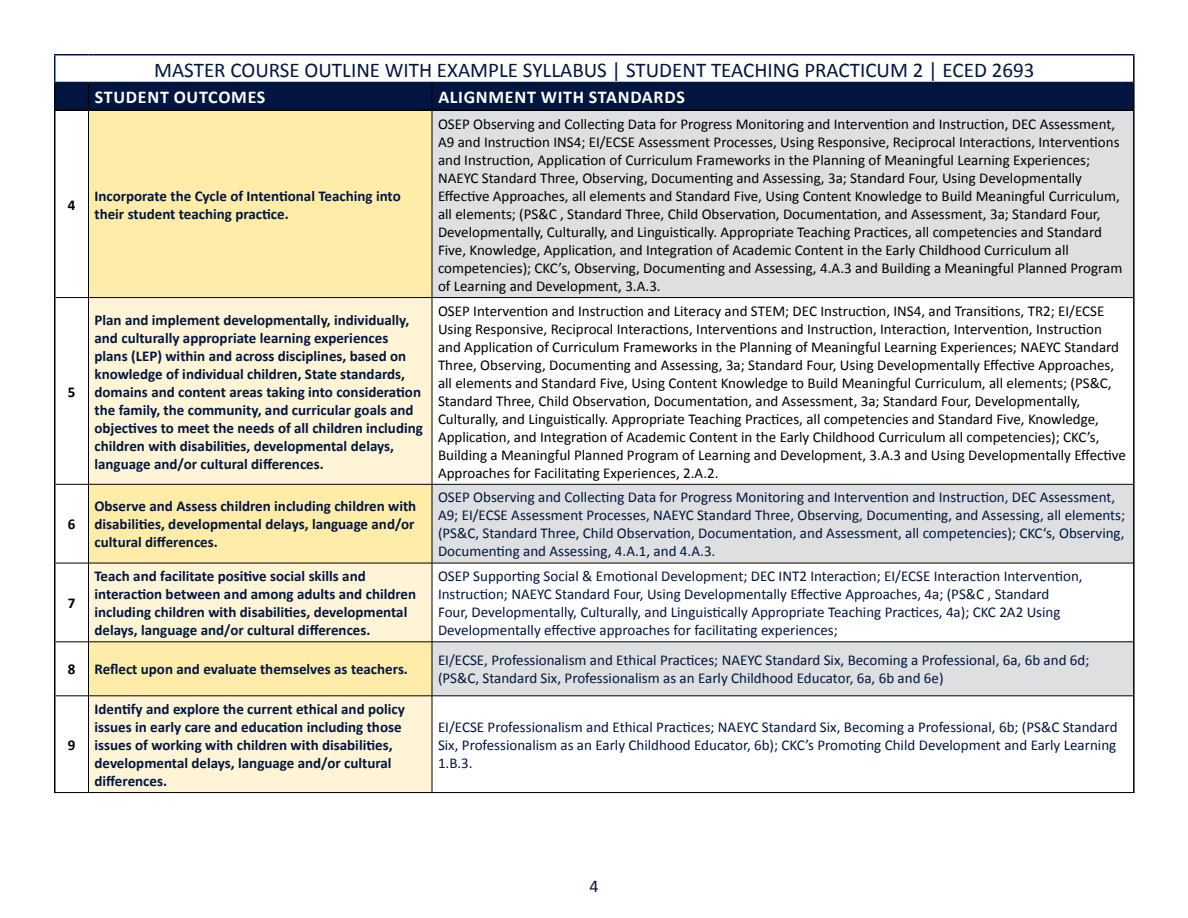
<style>
.page{position:relative;width:1188px;height:918px;background:#fff}
.page>*{position:absolute;margin:0;border:0;box-sizing:border-box;transform-origin:0 0}
.t1{font:21px "Calibri";color:#001641}
.t2{font:700 18px "Calibri";letter-spacing:.04em;color:#fff}
.t3{font:18px "Calibri";color:#001641}
.t4{font:15px/18px "Calibri";color:#000}
.t5{font:15px/18px "Calibri";color:#001641}
.t6{font:700 15px/18px "Calibri";color:#001641}
.t7{font:700 15px "Calibri";color:#000}
</style>
<div class="page">
<div style="left:89px;top:111px;width:343px;height:186px;background:#ffeca8"></div>
<div style="left:433px;top:111px;width:700px;height:186px;background:#dedfe0"></div>
<svg style="left:89px;top:298px;width:343px;height:494px;background:#fdf1c8"></svg>
<svg style="left:433px;top:298px;width:700px;height:398px"></svg>
<hr style="left:432px;top:111px;width:1px;height:186px;background:#000">
<hr style="left:56px;top:297px;width:32px;height:1px;background:#000">
<hr style="left:88px;top:297px;width:344px;height:1px;background:#000">
<hr style="left:432px;top:297px;width:701px;height:1px;background:#000">
<hr style="left:432px;top:298px;width:1px;height:186px;background:#000">
<hr style="left:56px;top:484px;width:32px;height:1px;background:#000">
<hr style="left:88px;top:484px;width:344px;height:1px;background:#000">
<hr style="left:432px;top:484px;width:701px;height:1px;background:#000">
<hr style="left:432px;top:484px;width:1px;height:79px;background:#000">
<hr style="left:56px;top:563px;width:32px;height:1px;background:#000">
<hr style="left:88px;top:563px;width:344px;height:1px;background:#000">
<hr style="left:432px;top:563px;width:701px;height:1px;background:#000">
<hr style="left:432px;top:563px;width:1px;height:79px;background:#000">
<hr style="left:56px;top:642px;width:32px;height:1px;background:#000">
<hr style="left:88px;top:642px;width:344px;height:1px;background:#000">
<hr style="left:432px;top:642px;width:701px;height:1px;background:#000">
<hr style="left:432px;top:642px;width:1px;height:54px;background:#000">
<hr style="left:56px;top:696px;width:32px;height:1px;background:#000">
<hr style="left:88px;top:696px;width:344px;height:1px;background:#000">
<hr style="left:432px;top:696px;width:701px;height:1px;background:#000">
<hr style="left:432px;top:696px;width:1px;height:96px;background:#000">
<hr style="left:54px;top:792px;width:34px;height:1px;background:#000">
<hr style="left:88px;top:792px;width:344px;height:1px;background:#000">
<hr style="left:432px;top:792px;width:703px;height:1px;background:#000">
<div style="left:56px;top:83px;width:1077px;height:27px;background:#001641"></div>
<hr style="left:54px;top:110px;width:34px;height:1px;background:#000">
<hr style="left:88px;top:110px;width:344px;height:1px;background:#000">
<hr style="left:432px;top:110px;width:703px;height:1px;background:#000">
<hr style="left:54px;top:82px;width:34px;height:1px;background:#001641">
<hr style="left:88px;top:82px;width:344px;height:1px;background:#001641">
<hr style="left:432px;top:82px;width:701px;height:1px;background:#001641">
<hr style="left:88px;top:111px;width:1px;height:186px;background:#000">
<hr style="left:88px;top:298px;width:1px;height:186px;background:#000">
<hr style="left:88px;top:484px;width:1px;height:79px;background:#000">
<hr style="left:88px;top:563px;width:1px;height:79px;background:#000">
<hr style="left:88px;top:642px;width:1px;height:54px;background:#000">
<hr style="left:88px;top:696px;width:1px;height:96px;background:#000">
<hr style="left:54px;top:111px;width:2px;height:187px;background:#000">
<hr style="left:1133px;top:111px;width:2px;height:187px;background:#000">
<hr style="left:54px;top:298px;width:2px;height:186px;background:#000">
<hr style="left:1133px;top:298px;width:2px;height:186px;background:#000">
<hr style="left:54px;top:484px;width:2px;height:79px;background:#000">
<hr style="left:1133px;top:484px;width:2px;height:79px;background:#000">
<hr style="left:54px;top:563px;width:2px;height:79px;background:#000">
<hr style="left:1133px;top:563px;width:2px;height:79px;background:#000">
<hr style="left:54px;top:642px;width:2px;height:54px;background:#000">
<hr style="left:1133px;top:642px;width:2px;height:54px;background:#000">
<hr style="left:54px;top:696px;width:2px;height:96px;background:#000">
<hr style="left:1133px;top:696px;width:2px;height:96px;background:#000">
<hr style="left:54px;top:54px;width:34px;height:2px;background:#001641">
<hr style="left:54px;top:56px;width:2px;height:26px;background:#001641">
<hr style="left:88px;top:54px;width:344px;height:2px;background:#001641">
<hr style="left:432px;top:54px;width:703px;height:2px;background:#001641">
<hr style="left:1133px;top:56px;width:2px;height:26px;background:#000">
<hr style="left:54px;top:83px;width:2px;height:27px;background:#000">
<hr style="left:1133px;top:82px;width:2px;height:28px;background:#000">
<p class="t1" style="left:154px;top:57px;width:882px">MASTER COURSE OUTLINE WITH EXAMPLE SYLLABUS | STUDENT TEACHING PRACTICUM 2 | ECED 2693</p>
<p class="t2" style="left:95px;top:84px;width:172px">STUDENT OUTCOMES</p>
<p class="t2" style="left:438px;top:84px;width:248px">ALIGNMENT WITH STANDARDS</p>
<p class="t7" style="left:68px;top:194px;width:9px">4</p>
<p class="t6" style="left:94px;top:186px;width:308px">Incorporate the Cycle of Intentional Teaching into their student teaching practice.</p>
<p class="t4" style="left:438px;top:114px;width:686px">OSEP Observing and Collecting Data for Progress Monitoring and Intervention and Instruction, DEC Assessment, A9 and Instruction INS4; EI/ECSE Assessment Processes, Using Responsive, Reciprocal Interactions, Interventions and Instruction, Application of Curriculum Frameworks in the Planning of Meaningful Learning Experiences; NAEYC Standard Three, Observing, Documenting and Assessing, 3a; Standard Four, Using Developmentally Effective Approaches, all elements and Standard Five, Using Content Knowledge to Build Meaningful Curriculum, all elements; (PS&amp;C , Standard Three, Child Observation, Documentation, and Assessment, 3a; Standard Four, Developmentally, Culturally, and Linguistically. Appropriate Teaching Practices, all competencies and Standard Five, Knowledge, Application, and Integration of Academic Content in the Early Childhood Curriculum all competencies); CKC’s, Observing, Documenting and Assessing, 4.A.3 and Building a Meaningful Planned Program of Learning and Development, 3.A.3.</p>
<p class="t7" style="left:68px;top:381px;width:9px">5</p>
<p class="t7" style="left:68px;top:514px;width:9px">6</p>
<p class="t7" style="left:68px;top:592px;width:9px">7</p>
<p class="t6" style="left:94px;top:310px;width:330px">Plan and implement developmentally, individually, and culturally appropriate learning experiences plans (LEP) within and across disciplines, based on knowledge of individual children, State standards, domains and content areas taking into consideration the family, the community, and curricular goals and objectives to meet the needs of all children including children with disabilities, developmental delays, language and/or cultural differences.</p>
<p class="t4" style="left:438px;top:301px;width:689px">OSEP Intervention and Instruction and Literacy and STEM; DEC Instruction, INS4, and Transitions, TR2; EI/ECSE Using Responsive, Reciprocal Interactions, Interventions and Instruction, Interaction, Intervention, Instruction and Application of Curriculum Frameworks in the Planning of Meaningful Learning Experiences; NAEYC Standard Three, Observing, Documenting and Assessing, 3a; Standard Four, Using Developmentally Effective Approaches, all elements and Standard Five, Using Content Knowledge to Build Meaningful Curriculum, all elements; (PS&amp;C, Standard Three, Child Observation, Documentation, and Assessment, 3a; Standard Four, Developmentally, Culturally, and Linguistically. Appropriate Teaching Practices, all competencies and Standard Five, Knowledge, Application, and Integration of Academic Content in the Early Childhood Curriculum all competencies); CKC’s, Building a Meaningful Planned Program of Learning and Development, 3.A.3 and Using Developmentally Effective Approaches for Facilitating Experiences, 2.A.2.</p>
<p class="t6" style="left:94px;top:497px;width:323px;text-align:justify">Observe and Assess children including children with disabilities, developmental delays, language and/or cultural differences.</p>
<p class="t5" style="left:438px;top:488px;width:689px">OSEP Observing and Collecting Data for Progress Monitoring and Intervention and Instruction, DEC Assessment, A9; EI/ECSE Assessment Processes, NAEYC Standard Three, Observing, Documenting, and Assessing, all elements; (PS&amp;C, Standard Three, Child Observation, Documentation, and Assessment, all competencies); CKC‘s, Observing, Documenting and Assessing, 4.A.1, and 4.A.3.</p>
<p class="t6" style="left:94px;top:567px;width:323px">Teach and facilitate positive social skills and interaction between and among adults and children including children with disabilities, developmental delays, language and/or cultural differences.</p>
<p class="t5" style="left:438px;top:566px;width:646px">OSEP Supporting Social &amp; Emotional Development; DEC INT2 Interaction; EI/ECSE Interaction Intervention, Instruction; NAEYC Standard Four, Using Developmentally Effective Approaches, 4a; (PS&amp;C , Standard Four, Developmentally, Culturally, and Linguistically Appropriate Teaching Practices, 4a); CKC 2A2 Using Developmentally effective approaches for facilitating experiences;</p>
<p class="t7" style="left:68px;top:659px;width:9px">8</p>
<p class="t6" style="left:94px;top:660px;width:315px">Reflect upon and evaluate themselves as teachers.</p>
<p class="t5" style="left:438px;top:651px;width:653px">EI/ECSE, Professionalism and Ethical Practices; NAEYC Standard Six, Becoming a Professional, 6a, 6b and 6d; (PS&amp;C, Standard Six, Professionalism as an Early Childhood Educator, 6a, 6b and 6e)</p>
<p class="t7" style="left:68px;top:734px;width:9px">9</p>
<p class="t6" style="left:94px;top:699px;width:312px">Identify and explore the current ethical and policy issues in early care and education including those issues of working with children with disabilities, developmental delays, language and/or cultural differences.</p>
<p class="t5" style="left:438px;top:717px;width:681px;text-align:justify">EI/ECSE Professionalism and Ethical Practices; NAEYC Standard Six, Becoming a Professional, 6b; (PS&amp;C Standard Six, Professionalism as an Early Childhood Educator, 6b); CKC’s Promoting Child Development and Early Learning 1.B.3.</p>
<p class="t3" style="left:589px;top:874px;width:11px">4</p>
</div>
